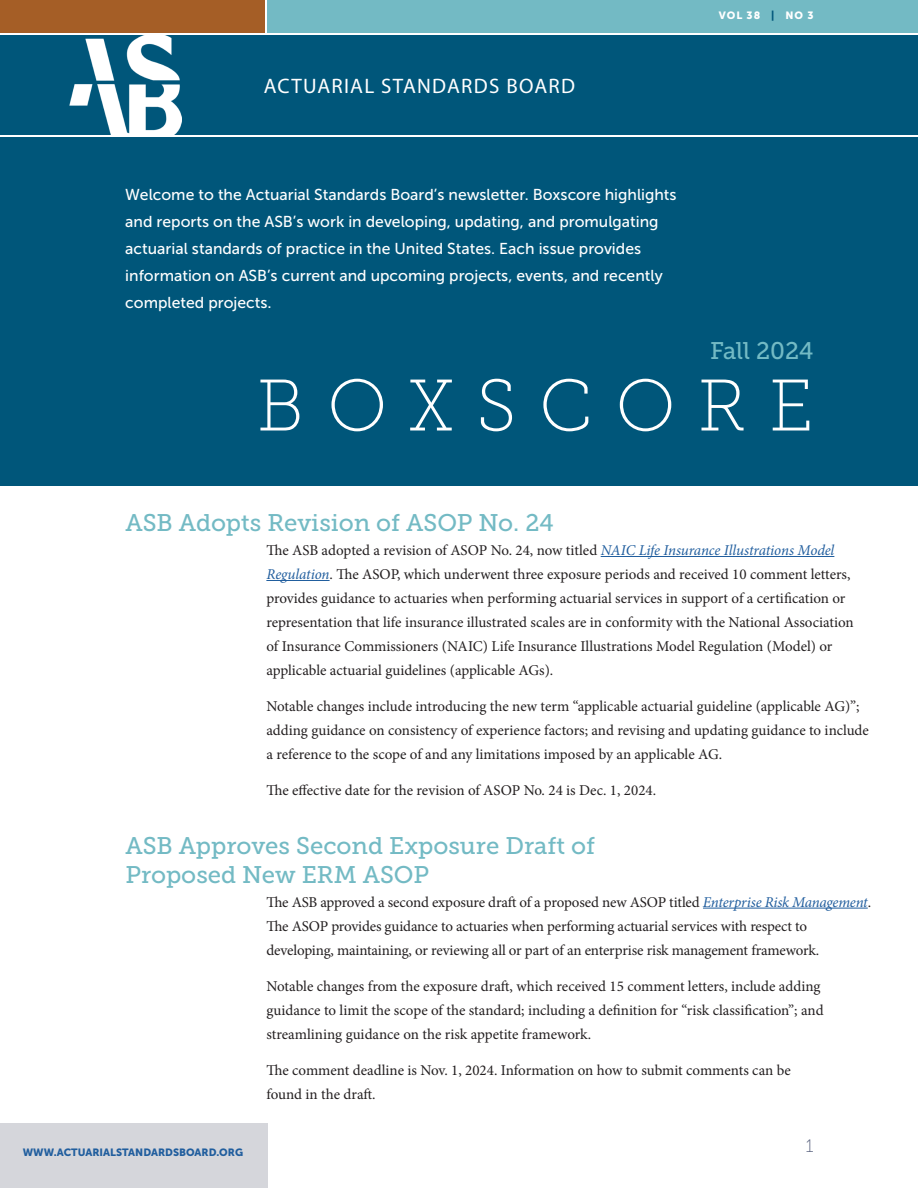
<style>
.page{position:relative;width:918px;height:1188px;background:#fff}
.page>*{position:absolute;margin:0;border:0;box-sizing:border-box;transform-origin:0 0}
.t1{font:72.75px "Museo Slab 100";letter-spacing:.31em;color:#fff}
.Big_Heads{font:24px/28.8px "Museo Slab 500";color:#73bac4}
.project_name{font:21px "Myriad Pro";letter-spacing:.06em;color:#fff}
.Big_Heads-2{font:18px "Museo Slab 100";color:#57607d}
.project_name-2{font:15.75px/27px "Museo Sans 500";color:#fff}
.Text{font:15px/24px "Minion Pro";letter-spacing:-.005em;color:#231f20}
.program_area{font:10.5px "Museo Sans 900";color:#215e9e}
.program_area-2{font:10.5px "Museo Sans 900";letter-spacing:.09em;color:#fff}
.s1{color:#00567a}
.s2{font-size:16.5px}
.s3{font-style:italic;color:#215e9e}
</style>
<div class="page">
<div style="left:267px;top:0;width:651px;height:32px;background:#73bac4"></div>
<hr style="left:601px;top:556px;width:233px;height:1px;background:#215e9e">
<hr style="left:266px;top:580px;width:64px;height:1px;background:#215e9e">
<hr style="left:703px;top:908px;width:165px;height:1px;background:#215e9e">
<div style="left:0;top:1123px;width:267px;height:65px;background:#d5d6db"></div>
<div style="left:0;top:138px;width:918px;height:348px;background:#00567a"></div>
<div style="left:0;top:35px;width:918px;height:100px;background:#00567a"></div>
<img style="left:69px;top:35px;width:113px;height:100px">
<div style="left:0;top:0;width:265px;height:32px;background:#a55e26"></div>
<p class="project_name" style="left:264px;top:73px;width:313px">ACTUARIAL STANDARDS BOARD</p>
<p class="program_area-2" style="left:719px;top:10px;width:96px">VOL 38 <span class="s1">|</span> NO 3</p>
<p class="project_name-2" style="left:125px;top:181px;width:553px">Welcome to the Actuarial Standards Board’s newsletter. Boxscore highlights and reports on the ASB’s work in developing, updating, and promulgating actuarial standards of practice in the United States. Each issue provides information on ASB’s current and upcoming projects, events, and recently completed projects<span class="s2">.</span></p>
<p class="Big_Heads" style="left:710px;top:336px;width:105px">Fall 2024</p>
<p class="t1" style="left:257px;top:366px;width:559px">BOXSCORE</p>
<p class="Big_Heads" style="left:125px;top:508px;width:430px">ASB Adopts Revision of ASOP No. 24</p>
<p class="Text" style="left:266px;top:538px;width:589px">The ASB adopted a revision of ASOP No. 24, now titled <span class="s3">NAIC Life Insurance Illustrations Model Regulation</span>. The ASOP, which underwent three exposure periods and received 10 comment letters, provides guidance to actuaries when performing actuarial services in support of a certification or representation that life insurance illustrated scales are in conformity with the National Association of Insurance Commissioners (NAIC) Life Insurance Illustrations Model Regulation (Model) or applicable actuarial guidelines (applicable AGs).</p>
<p class="Text" style="left:266px;top:694px;width:604px">Notable changes include introducing the new term “applicable actuarial guideline (applicable AG)”; adding guidance on consistency of experience factors; and revising and updating guidance to include a reference to the scope of and any limitations imposed by an applicable AG.</p>
<p class="Text" style="left:266px;top:778px;width:391px">The effective date for the revision of ASOP No. 24 is Dec. 1, 2024.</p>
<p class="Big_Heads" style="left:125px;top:831px;width:471px">ASB Approves Second Exposure Draft of<br>Proposed New ERM ASOP</p>
<p class="Text" style="left:266px;top:890px;width:606px">The ASB approved a second exposure draft of a proposed new ASOP titled <span class="s3">Enterprise Risk Management</span>.<br>The ASOP provides guidance to actuaries when performing actuarial services with respect to developing, maintaining, or reviewing all or part of an enterprise risk management framework.</p>
<p class="Text" style="left:266px;top:974px;width:559px">Notable changes from the exposure draft, which received 15 comment letters, include adding guidance to limit the scope of the standard; including a definition for “risk classification”; and streamlining guidance on the risk appetite framework.</p>
<p class="Text" style="left:266px;top:1058px;width:526px">The comment deadline is Nov. 1, 2024. Information on how to submit comments can be found in the draft.</p>
<p class="program_area" style="left:23px;top:1146px;width:222px">WWW.ACTUARIALSTANDARDSBOARD.ORG</p>
<p class="Big_Heads-2" style="left:806px;top:1136px;width:9px">1</p>
</div>
